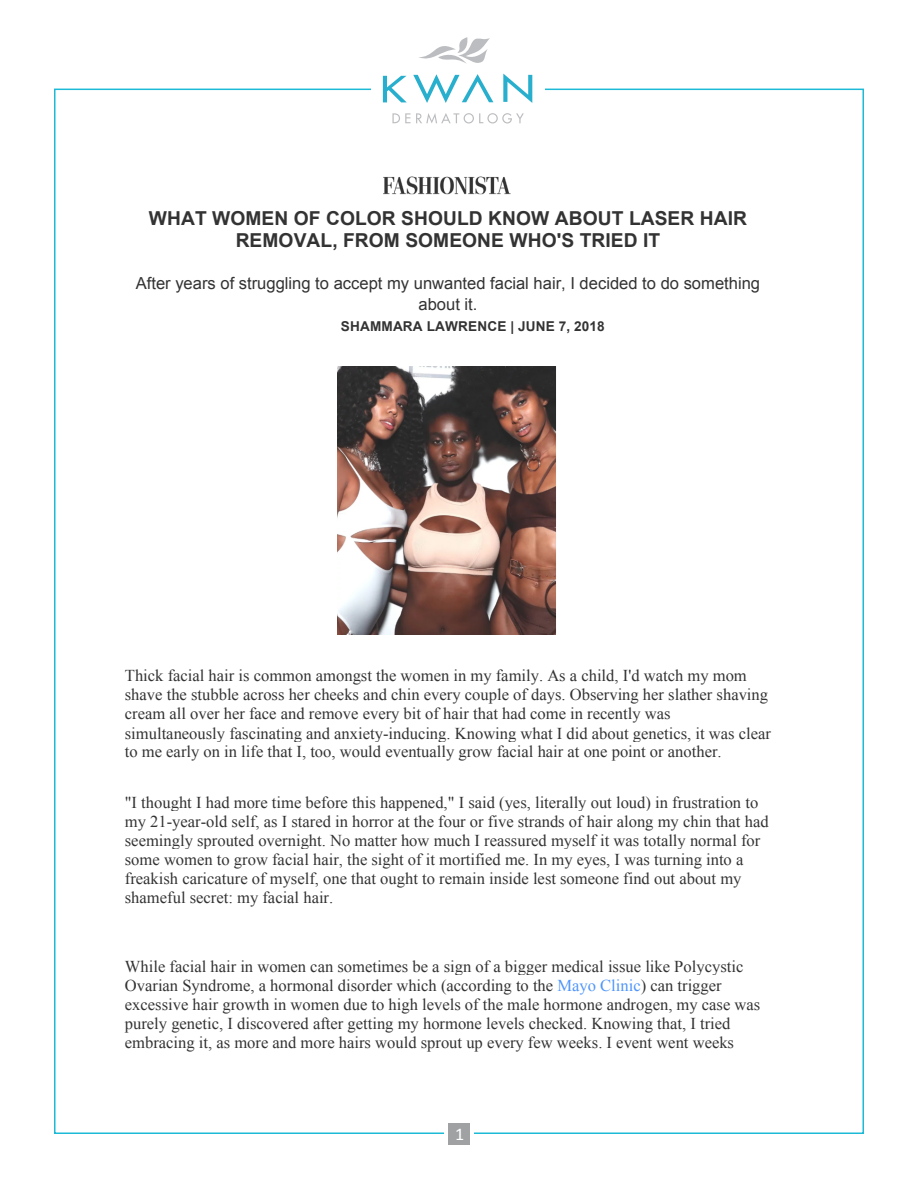
<style>
.page{position:relative;width:918px;height:1188px;background:#fff}
.page>*{position:absolute;margin:0;border:0;box-sizing:border-box;transform-origin:0 0}
.t1{font:700 19.2px/21.9px "Arial";letter-spacing:.005em;color:#333;text-align:center}
.t2{font:18px "Calibri";color:#fff}
.t3{font:16.5px/19px "Times New Roman";color:#333}
.t4{font:16.5px/20.9px "Arial";color:#333;text-align:center}
.t5{font:700 13.65px "Arial";letter-spacing:.01em;color:#333}
.s1{color:#4f95fc}
</style>
<div class="page">
<svg style="left:383px;top:76px;width:24px;height:26px"></svg>
<svg style="left:413px;top:74px;width:80px;height:29px"></svg>
<svg style="left:503px;top:74px;width:29px;height:29px"></svg>
<svg style="left:392px;top:113px;width:132px;height:10px"></svg>
<svg style="left:419px;top:37px;width:71px;height:26px"></svg>
<div style="left:448px;top:1123px;width:22px;height:22px;background:#9fa1a3"></div>
<img style="left:384px;top:176px;width:127px;height:19px">
<img style="left:338px;top:366px;width:218px;height:269px">
<p class="t1" style="left:149px;top:208px;width:600px">WHAT WOMEN OF COLOR SHOULD KNOW ABOUT LASER HAIR<br>REMOVAL, FROM SOMEONE WHO'S TRIED IT</p>
<p class="t4" style="left:136px;top:273px;width:626px">After years of struggling to accept my unwanted facial hair, I decided to do something about it.</p>
<p class="t5" style="left:341px;top:317px;width:265px">SHAMMARA LAWRENCE | JUNE 7, 2018</p>
<p class="t3" style="left:125px;top:666px;width:648px">Thick facial hair is common amongst the women in my family. As a child, I'd watch my mom shave the stubble across her cheeks and chin every couple of days. Observing her slather shaving cream all over her face and remove every bit of hair that had come in recently was simultaneously fascinating and anxiety-inducing. Knowing what I did about genetics, it was clear to me early on in life that I, too, would eventually grow facial hair at one point or another.</p>
<p class="t3" style="left:125px;top:793px;width:645px">"I thought I had more time before this happened," I said (yes, literally out loud) in frustration to my 21-year-old self, as I stared in horror at the four or five strands of hair along my chin that had seemingly sprouted overnight. No matter how much I reassured myself it was totally normal for some women to grow facial hair, the sight of it mortified me. In my eyes, I was turning into a freakish caricature of myself, one that ought to remain inside lest someone find out about my shameful secret: my facial hair.</p>
<p class="t3" style="left:125px;top:957px;width:637px">While facial hair in women can sometimes be a sign of a bigger medical issue like Polycystic Ovarian Syndrome, a hormonal disorder which (according to the <span class="s1">Mayo Clinic</span>) can trigger excessive hair growth in women due to high levels of the male hormone androgen, my case was purely genetic, I discovered after getting my hormone levels checked. Knowing that, I tried embracing it, as more and more hairs would sprout up every few weeks. I event went weeks</p>
<p class="t2" style="left:455px;top:1123px;width:11px">1</p>
</div>
